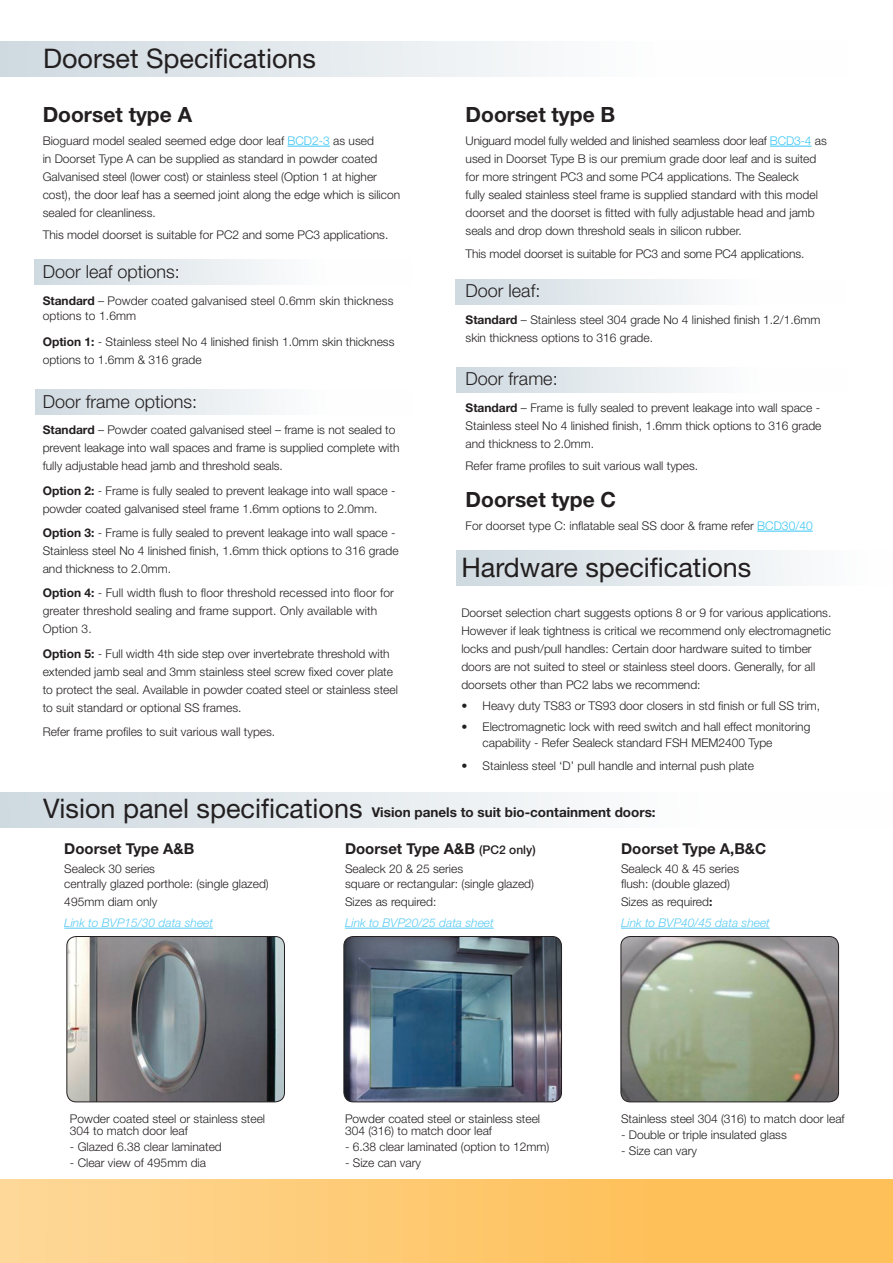
<style>
.page{position:relative;width:893px;height:1263px;background:#fff}
.page>*{position:absolute;margin:0;border:0;box-sizing:border-box;transform-origin:0 0}
.t1{font:27px "Helvetica Neue LT Std";color:#231f20}
.t2{font:700 21px "Helvetica Neue LT Std";color:#231f20}
.t3{font:300 18px "Helvetica Neue LT Std";color:#231f20}
.t4{font:700 15px "Helvetica Neue LT Std";color:#231f20}
.t5{font:700 13.5px "Helvetica Neue LT Std";color:#231f20}
.t6{font:300 12px/18px "Helvetica Neue LT Std";color:#231f20}
.t7{font:italic 300 12px/21px "Helvetica Neue LT Std";color:#58cbf5}
.s1{color:#38c6f4}
.s2{font-weight:700}
.s3{font-weight:400;font-size:27px}
.s4{font-weight:500;font-size:12px}
.s5{font-style:normal;color:#231f20}
.s6{font-weight:700;font-style:normal;color:#231f20}
</style>
<div class="page">
<div style="left:457px;top:550px;width:436px;height:36px;background:linear-gradient(to right,#cfd9e0,#fff)"></div>
<div style="left:0;top:792px;width:893px;height:35px;background:linear-gradient(to right,#d1dbe1,#fff)"></div>
<div style="left:34px;top:259px;width:377px;height:26px;background:linear-gradient(to right,#d1dbe2,#fff)"></div>
<div style="left:456px;top:280px;width:390px;height:25px;background:linear-gradient(to right,#d1dbe2,#fff)"></div>
<div style="left:457px;top:367px;width:390px;height:26px;background:linear-gradient(to right,#d1dbe2,#fff)"></div>
<div style="left:35px;top:390px;width:376px;height:25px;background:linear-gradient(to right,#d1dbe2,#fff)"></div>
<div style="left:0;top:42px;width:848px;height:35px;background:linear-gradient(to right,#d1dbe2,#fff)"></div>
<hr style="left:287px;top:146px;width:43px;height:1px;background:#38c6f4">
<hr style="left:770px;top:146px;width:41px;height:1px;background:#38c6f4">
<hr style="left:757px;top:531px;width:56px;height:1px;background:#38c6f4">
<img style="left:67px;top:936px;width:217px;height:166px">
<div style="left:67px;top:936px;width:218px;height:166px;border:1px solid #231f20;border-radius:9px"></div>
<img style="left:344px;top:936px;width:217px;height:166px">
<div style="left:344px;top:936px;width:218px;height:166px;border:1px solid #231f20;border-radius:9px"></div>
<img style="left:621px;top:936px;width:217px;height:166px">
<div style="left:621px;top:936px;width:218px;height:166px;border:1px solid #231f20;border-radius:9px"></div>
<hr style="left:64px;top:928px;width:149px;height:1px;background:#58cbf5">
<hr style="left:345px;top:928px;width:149px;height:1px;background:#58cbf5">
<hr style="left:621px;top:928px;width:149px;height:1px;background:#58cbf5">
<div style="left:0;top:1179px;width:893px;height:84px;background:linear-gradient(to right,#fed795,#febb4c)"></div>
<h1 class="t1" style="left:43px;top:42px;width:274px">Doorset Specifications</h1>
<h2 class="t2" style="left:43px;top:102px;width:151px">Doorset type A</h2>
<p class="t6" style="left:43px;top:131px;width:359px">Bioguard model sealed seemed edge door leaf <span class="s1">BCD2-3</span> as used<br>in Doorset Type A can be supplied as standard in powder coated Galvanised steel (lower cost) or stainless steel (Option 1 at higher cost), the door leaf has a seemed joint along the edge which is silicon sealed for cleanliness.</p>
<p class="t6" style="left:43px;top:225px;width:347px">This model doorset is suitable for PC2 and some PC3 applications.</p>
<h3 class="t3" style="left:43px;top:261px;width:139px">Door leaf options:</h3>
<p class="t6" style="left:43px;top:293px;width:352px;line-height:15px"><span class="s2">Standard</span> – Powder coated galvanised steel 0.6mm skin thickness options to 1.6mm</p>
<p class="t6" style="left:43px;top:333px;width:353px"><span class="s2">Option 1:</span> - Stainless steel No 4 linished finish 1.0mm skin thickness options to 1.6mm &amp; 316 grade</p>
<h3 class="t3" style="left:43px;top:390px;width:156px">Door frame options:</h3>
<p class="t6" style="left:43px;top:421px;width:358px"><span class="s2">Standard</span> – Powder coated galvanised steel – frame is not sealed to prevent leakage into wall spaces and frame is supplied complete with fully adjustable head jamb and threshold seals.</p>
<p class="t6" style="left:43px;top:481px;width:354px"><span class="s2">Option 2:</span> - Frame is fully sealed to prevent leakage into wall space - powder coated galvanised steel frame 1.6mm options to 2.0mm.</p>
<p class="t6" style="left:43px;top:523px;width:357px"><span class="s2">Option 3:</span> - Frame is fully sealed to prevent leakage into wall space -<br>Stainless steel No 4 linished finish, 1.6mm thick options to 316 grade and thickness to 2.0mm.</p>
<p class="t6" style="left:43px;top:584px;width:353px"><span class="s2">Option 4:</span> - Full width flush to floor threshold recessed into floor for greater threshold sealing and frame support. Only available with<br>Option 3.</p>
<p class="t6" style="left:43px;top:644px;width:357px"><span class="s2">Option 5:</span> - Full width 4th side step over invertebrate threshold with extended jamb seal and 3mm stainless steel screw fixed cover plate to protect the seal. Available in powder coated steel or stainless steel to suit standard or optional SS frames.</p>
<p class="t6" style="left:43px;top:723px;width:234px">Refer frame profiles to suit various wall types.</p>
<h2 class="t2" style="left:466px;top:102px;width:151px">Doorset type B</h2>
<p class="t6" style="left:466px;top:131px;width:363px">Uniguard model fully welded and linished seamless door leaf <span class="s1">BCD3-4</span> as used in Doorset Type B is our premium grade door leaf and is suited for more stringent PC3 and some PC4 applications. The Sealeck<br>fully sealed stainless steel frame is supplied standard with this model doorset and the doorset is fitted with fully adjustable head and jamb seals and drop down threshold seals in silicon rubber.</p>
<p class="t6" style="left:466px;top:245px;width:340px">This model doorset is suitable for PC3 and some PC4 applications.</p>
<h3 class="t3" style="left:466px;top:280px;width:76px">Door leaf:</h3>
<p class="t6" style="left:466px;top:310px;width:356px"><span class="s2">Standard</span> – Stainless steel 304 grade No 4 linished finish 1.2/1.6mm skin thickness options to 316 grade.</p>
<h3 class="t3" style="left:466px;top:368px;width:94px">Door frame:</h3>
<p class="t6" style="left:466px;top:398px;width:357px;text-align:justify"><span class="s2">Standard</span> – Frame is fully sealed to prevent leakage into wall space - Stainless steel No 4 linished finish, 1.6mm thick options to 316 grade and thickness to 2.0mm.</p>
<p class="t6" style="left:466px;top:457px;width:234px">Refer frame profiles to suit various wall types.</p>
<h2 class="t2" style="left:466px;top:487px;width:152px">Doorset type C</h2>
<p class="t6" style="left:466px;top:516px;width:349px">For doorset type C: inflatable seal SS door &amp; frame refer <span class="s1">BCD30/40</span></p>
<h1 class="t1" style="left:461px;top:551px;width:291px">Hardware specifications</h1>
<p class="t6" style="left:461px;top:604px;width:371px">Doorset selection chart suggests options 8 or 9 for various applications.<br>However if leak tightness is critical we recommend only electromagnetic locks and push/pull handles: Certain door hardware suited to timber doors are not suited to steel or stainless steel doors. Generally, for all doorsets other than PC2 labs we recommend:</p>
<p class="t6" style="left:461px;top:697px;width:360px">• Heavy duty TS83 or TS93 door closers in std finish or full SS trim,</p>
<p class="t6" style="left:483px;top:718px;width:329px;line-height:16.5px;text-indent:-21px">• Electromagnetic lock with reed switch and hall effect monitoring capability - Refer Sealeck standard FSH MEM2400 Type</p>
<p class="t6" style="left:461px;top:756px;width:294px">• Stainless steel ‘D’ pull handle and internal push plate</p>
<p class="t5" style="left:43px;top:804px;width:614px"><span class="s3">Vision panel specifications</span> Vision panels to suit bio-containment doors:</p>
<p class="t4" style="left:64px;top:839px;width:132px">Doorset Type A&amp;B</p>
<p class="t6" style="left:64px;top:861px;width:206px;line-height:15px">Sealeck 30 series<br>centrally glazed porthole: (single glazed)</p>
<p class="t6" style="left:64px;top:892px;width:94px">495mm diam only</p>
<p class="t7" style="left:64px;top:912px;width:150px">Link to BVP15/30 data sheet</p>
<p class="t6" style="left:70px;top:1112px;width:197px;line-height:12px">Powder coated steel or stainless steel<br>304 to match door leaf</p>
<p class="t6" style="left:70px;top:1137px;width:153px">- Glazed 6.38 clear laminated</p>
<p class="t6" style="left:70px;top:1153px;width:138px">- Clear view of 495mm dia</p>
<p class="t4" style="left:345px;top:839px;width:192px">Doorset Type A&amp;B <span class="s4">(PC2 only)</span></p>
<p class="t6" style="left:345px;top:861px;width:190px;line-height:15px">Sealeck 20 &amp; 25 series<br>square or rectangular: (single glazed)</p>
<p class="t6" style="left:345px;top:892px;width:93px">Sizes as required:</p>
<p class="t7" style="left:345px;top:912px;width:150px">Link to BVP20/25 data sheet</p>
<p class="t4" style="left:621px;top:839px;width:147px">Doorset Type A,B&amp;C</p>
<p class="t6" style="left:621px;top:861px;width:120px;line-height:15px">Sealeck 40 &amp; 45 series flush: (double glazed)</p>
<p class="t7" style="left:621px;top:891px;width:150px"><span class="s5">Sizes as required</span><span class="s6">:<br></span>Link to BVP40/45 data sheet</p>
<p class="t6" style="left:345px;top:1112px;width:197px;line-height:12px">Powder coated steel or stainless steel<br>304 (316) to match door leaf</p>
<p class="t6" style="left:345px;top:1137px;width:206px">- 6.38 clear laminated (option to 12mm)</p>
<p class="t6" style="left:345px;top:1153px;width:78px">- Size can vary</p>
<p class="t6" style="left:621px;top:1109px;width:225px">Stainless steel 304 (316) to match door leaf</p>
<p class="t6" style="left:621px;top:1125px;width:167px">- Double or triple insulated glass</p>
<p class="t6" style="left:621px;top:1141px;width:78px">- Size can vary</p>
</div>
